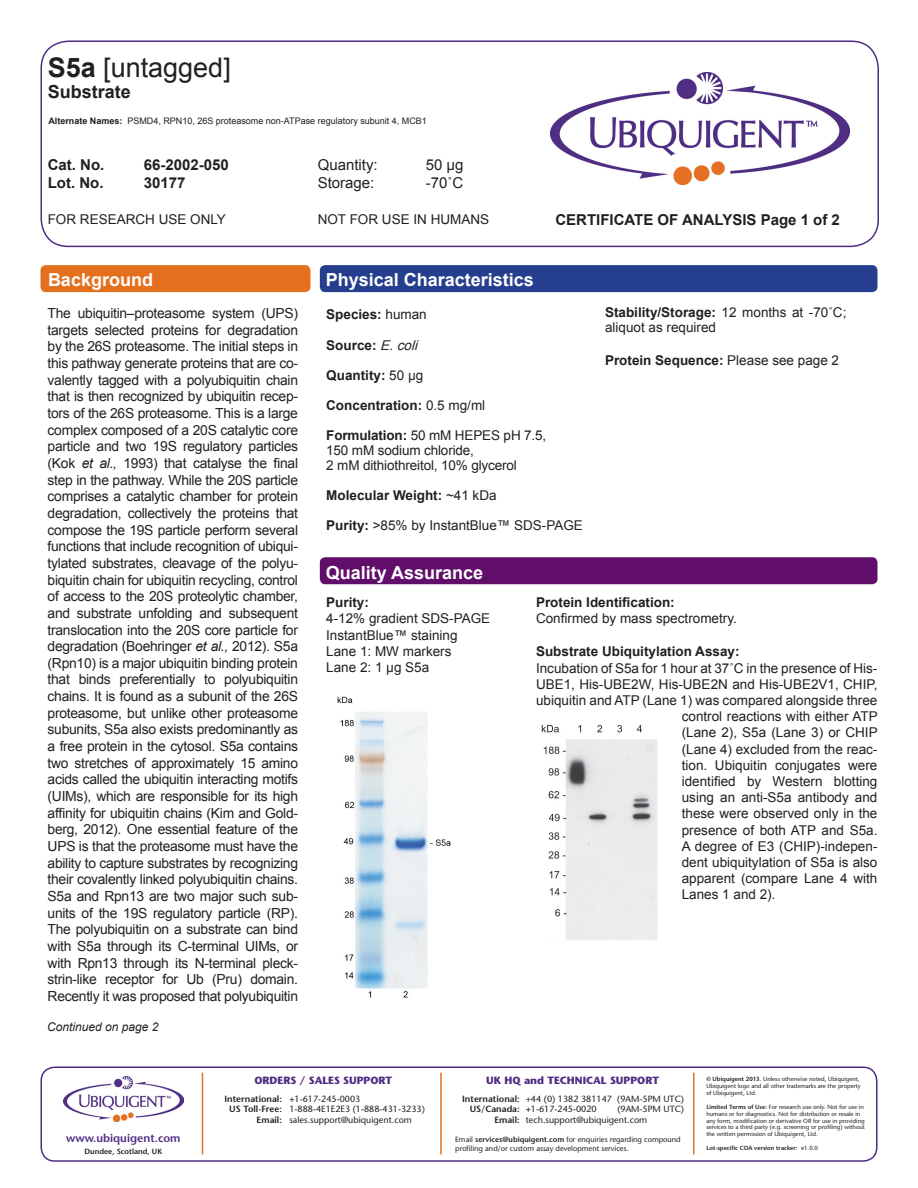
<style>
.page{position:relative;width:918px;height:1188px;background:#fff}
.page>*{position:absolute;margin:0;border:0;box-sizing:border-box;transform-origin:0 0}
.t1{font:27px "Arial";color:#231f20}
.t2{font:700 18px "Arial";color:#fff}
.t3{font:700 18px "Arial";color:#231f20}
.t4{font:700 15px "Arial";color:#231f20}
.t5{font:15px "Arial";color:#231f20}
.t6{font:13.8px/16.6px "Arial";letter-spacing:-.02em;color:#231f20;text-align:justify}
.t7{font:13.5px/15px "Arial";color:#231f20}
.t8{font:700 13.5px "Arial";color:#231f20}
.t9{font:italic 12px "Arial";color:#231f20}
.t10{font:600 11.4px "Stone Sans";color:#502d84}
.t11{font:700 10.5px "Stone Sans";color:#502d84}
.t12{font:9px/10.8px "Stone Sans";color:#231f20}
.t13{font:9px "Arial";color:#231f20}
.t14{font:600 9px "Stone Sans";color:#231f20}
.t15{font:7.5px/9px "Stone Sans";color:#231f20}
.t16{font:600 7.5px "Stone Sans";color:#231f20}
.t17{font:6px/6.9px "Stone Sans";color:#231f20}
.t18{font:600 6px "Stone Sans";color:#231f20}
.s1{font-weight:700}
.s2{font-style:italic}
.s3{font-weight:400}
.s4{font-weight:400;font-style:italic}
.s5{font-weight:600}
</style>
<div class="page">
<div style="left:40px;top:40px;width:839px;height:207px;border:2px solid #502d84;border-radius:27px"></div>
<img style="left:550px;top:73px;width:299px;height:112px">
<div style="left:40px;top:1066px;width:838px;height:96px;border:2px solid #502d84;border-radius:14px"></div>
<hr style="left:202px;top:1073px;width:1px;height:81px;background:#e37024">
<hr style="left:440px;top:1073px;width:2px;height:81px;background:#e37024">
<hr style="left:693px;top:1073px;width:1px;height:81px;background:#e37024">
<img style="left:64px;top:1077px;width:120px;height:44px">
<img style="left:337px;top:696px;width:114px;height:302px">
<img style="left:541px;top:725px;width:117px;height:215px">
<div style="left:41px;top:265px;width:269px;height:27px;background:#e4701e;border-radius:5px"></div>
<div style="left:320px;top:265px;width:557px;height:27px;background:#253f8e;border-radius:5px"></div>
<div style="left:320px;top:557px;width:557px;height:27px;background:#600e69;border-radius:5px"></div>
<h1 class="t1" style="left:48px;top:49px;width:185px"><span class="s1">S5a</span> [untagged]</h1>
<h2 class="t3" style="left:48px;top:80px;width:85px">Substrate</h2>
<p class="t13" style="left:48px;top:115px;width:380px"><span class="s1">Alternate Names:</span> PSMD4, RPN10, 26S proteasome non-ATPase regulatory subunit 4, MCB1</p>
<p class="t4" style="left:48px;top:155px;width:58px">Cat. No.</p>
<p class="t4" style="left:144px;top:155px;width:87px">66-2002-050</p>
<p class="t5" style="left:318px;top:155px;width:62px">Quantity:</p>
<p class="t5" style="left:426px;top:155px;width:39px">50 µg</p>
<p class="t4" style="left:48px;top:173px;width:57px">Lot. No.</p>
<p class="t4" style="left:144px;top:173px;width:43px">30177</p>
<p class="t5" style="left:318px;top:173px;width:58px">Storage:</p>
<p class="t5" style="left:426px;top:173px;width:39px">-70˚C</p>
<p class="t7" style="left:48px;top:212px;width:180px">FOR RESEARCH USE ONLY</p>
<p class="t7" style="left:318px;top:212px;width:173px">NOT FOR USE IN HUMANS</p>
<h2 class="t2" style="left:48px;top:268px;width:107px">Background</h2>
<h2 class="t2" style="left:326px;top:268px;width:210px">Physical Characteristics</h2>
<p class="t4" style="left:555px;top:209px;width:286px">CERTIFICATE OF ANALYSIS Page 1 of 2</p>
<p class="t6" style="left:48px;top:305px;width:252px">The ubiquitin–proteasome system (UPS) targets selected proteins for degradation by the 26S proteasome. The initial steps in this pathway generate proteins that are co&shy;valently tagged with a polyubiquitin chain that is then recognized by ubiquitin recep&shy;tors of the 26S proteasome. This is a large complex composed of a 20S catalytic core particle and two 19S regulatory particles (Kok <span class="s2">et al.,</span> 1993) that catalyse the final step in the pathway. While the 20S particle comprises a catalytic chamber for protein degradation, collectively the proteins that compose the 19S particle perform several functions that include recognition of ubiqui&shy;tylated substrates, cleavage of the polyu&shy;biquitin chain for ubiquitin recycling, control of access to the 20S proteolytic chamber, and substrate unfolding and subsequent translocation into the 20S core particle for degradation (Boehringer <span class="s2">et al.,</span> 2012). S5a (Rpn10) is a major ubiquitin binding protein that binds preferentially to polyubiquitin chains. It is found as a subunit of the 26S proteasome, but unlike other proteasome subunits, S5a also exists predominantly as a free protein in the cytosol. S5a contains two stretches of approximately 15 amino acids called the ubiquitin interacting motifs (UIMs), which are responsible for its high affinity for ubiquitin chains (Kim and Gold&shy;berg, 2012). One essential feature of the UPS is that the proteasome must have the ability to capture substrates by recognizing their covalently linked polyubiquitin chains.<br>S5a and Rpn13 are two major such sub&shy;units of the 19S regulatory particle (RP).<br>The polyubiquitin on a substrate can bind with S5a through its C-terminal UIMs, or with Rpn13 through its N-terminal pleck&shy;strin-like receptor for Ub (Pru) domain.<br>Recently it was proposed that polyubiquitin</p>
<p class="t9" style="left:47px;top:1019px;width:113px">Continued on page 2</p>
<p class="t8" style="left:326px;top:305px;width:102px">Species: <span class="s3">human</span></p>
<p class="t8" style="left:326px;top:337px;width:97px">Source: <span class="s4">E.coli</span></p>
<p class="t8" style="left:326px;top:367px;width:99px">Quantity: <span class="s3">50 μg</span></p>
<p class="t8" style="left:326px;top:396px;width:161px">Concentration: <span class="s3">0.5 mg/ml</span></p>
<p class="t7" style="left:326px;top:428px;width:222px"><span class="s1">Formulation:</span> 50 mM HEPES pH 7.5,<br>150 mM sodium chloride,<br>2 mM dithiothreitol, 10% glycerol</p>
<p class="t8" style="left:326px;top:486px;width:172px">Molecular Weight: <span class="s3">~41 kDa</span></p>
<p class="t7" style="left:326px;top:518px;width:258px"><span class="s1">Purity:</span> &gt;85% by InstantBlue™ SDS-PAGE</p>
<h2 class="t2" style="left:326px;top:560px;width:159px">Quality Assurance</h2>
<p class="t7" style="left:605px;top:305px;width:243px"><span class="s1">Stability/Storage:</span> 12 months at -70˚C; aliquot as required</p>
<p class="t8" style="left:605px;top:351px;width:236px">Protein Sequence: <span class="s3">Please see page 2</span></p>
<p class="t8" style="left:326px;top:594px;width:44px">Purity:</p>
<p class="t7" style="left:326px;top:611px;width:166px;line-height:16.2px">4-12% gradient SDS-PAGE<br>InstantBlue™ staining<br>Lane 1: MW markers<br>Lane 2: 1 µg S5a</p>
<p class="t8" style="left:536px;top:593px;width:140px">Protein Identification:</p>
<p class="t7" style="left:536px;top:611px;width:202px">Confirmed by mass spectrometry.</p>
<p class="t8" style="left:536px;top:643px;width:205px">Substrate Ubiquitylation Assay:</p>
<p class="t7" style="left:536px;top:660px;width:343px">Incubation of S5a for 1 hour at 37˚C in the presence of His-</p>
<p class="t7" style="left:536px;top:677px;width:343px">UBE1, His-UBE2W, His-UBE2N and His-UBE2V1, CHIP,</p>
<p class="t7" style="left:536px;top:693px;width:343px">ubiquitin and ATP (Lane 1) was compared alongside three</p>
<p class="t7" style="left:682px;top:709px;width:197px">control reactions with either ATP</p>
<p class="t7" style="left:682px;top:725px;width:197px">(Lane 2), S5a (Lane 3) or CHIP</p>
<p class="t7" style="left:682px;top:741px;width:197px">(Lane 4) excluded from the reac-</p>
<p class="t7" style="left:682px;top:758px;width:197px">tion. Ubiquitin conjugates were</p>
<p class="t7" style="left:682px;top:774px;width:197px">identified by Western blotting</p>
<p class="t7" style="left:682px;top:790px;width:197px">using an anti-S5a antibody and</p>
<p class="t7" style="left:682px;top:806px;width:197px">these were observed only in the</p>
<p class="t7" style="left:682px;top:822px;width:197px">presence of both ATP and S5a.</p>
<p class="t7" style="left:682px;top:839px;width:197px">A degree of E3 (CHIP)-indepen-</p>
<p class="t7" style="left:682px;top:855px;width:197px">dent ubiquitylation of S5a is also</p>
<p class="t7" style="left:682px;top:871px;width:197px">apparent (compare Lane 4 with</p>
<p class="t7" style="left:682px;top:887px;width:95px">Lanes 1 and 2).</p>
<p class="t10" style="left:66px;top:1131px;width:116px">www.ubiquigent.com</p>
<p class="t16" style="left:85px;top:1147px;width:79px">Dundee, Scotland, UK</p>
<p class="t11" style="left:254px;top:1074px;width:139px">ORDERS / SALES SUPPORT</p>
<p class="t14" style="left:224px;top:1093px;width:138px">International: +<span class="s3">1-617-245-0003</span></p>
<p class="t12" style="left:229px;top:1104px;width:197px"><span class="s5">US Toll-Free:</span> 1-888-4E1E2E3 (1-888-431-3233)</p>
<p class="t12" style="left:257px;top:1115px;width:157px"><span class="s5">Email:</span> sales.support@ubiquigent.com</p>
<p class="t11" style="left:486px;top:1074px;width:174px">UK HQ and TECHNICAL SUPPORT</p>
<p class="t12" style="left:470px;top:1093px;width:216px;text-indent:-8px"><span class="s5">International:</span> +44 (0) 1382 381147 (9AM-5PM UTC)<br><span class="s5">US/Canada: +</span>1-617-245-0020</p>
<p class="t12" style="left:494px;top:1104px;width:191px;text-indent:123px">(9AM-5PM UTC)<br><span class="s5">Email:</span> tech.support@ubiquigent.com</p>
<p class="t15" style="left:455px;top:1134px;width:227px">Email <span class="s5">services@ubiquigent.com</span> for enquiries regarding compound profiling and/or custom assay development services.</p>
<p class="t17" style="left:706px;top:1076px;width:156px"><span class="s5">© Ubiquigent 2013</span>. Unless otherwise noted, Ubiquigent,<br>Ubiquigent logo and all other trademarks are the property of Ubiquigent, Ltd.</p>
<p class="t17" style="left:706px;top:1103px;width:160px"><span class="s5">Limited Terms of Use:</span> For research use only. Not for use in humans or for diagnostics. Not for distribution or resale in any form, modification or derivative OR for use in providing services to a third party (e.g. screening or profiling) without the written permission of Ubiquigent, Ltd.</p>
<p class="t18" style="left:706px;top:1144px;width:113px">Lot-specific COA version tracker: v<span class="s3">1.0.0</span></p>
</div>
